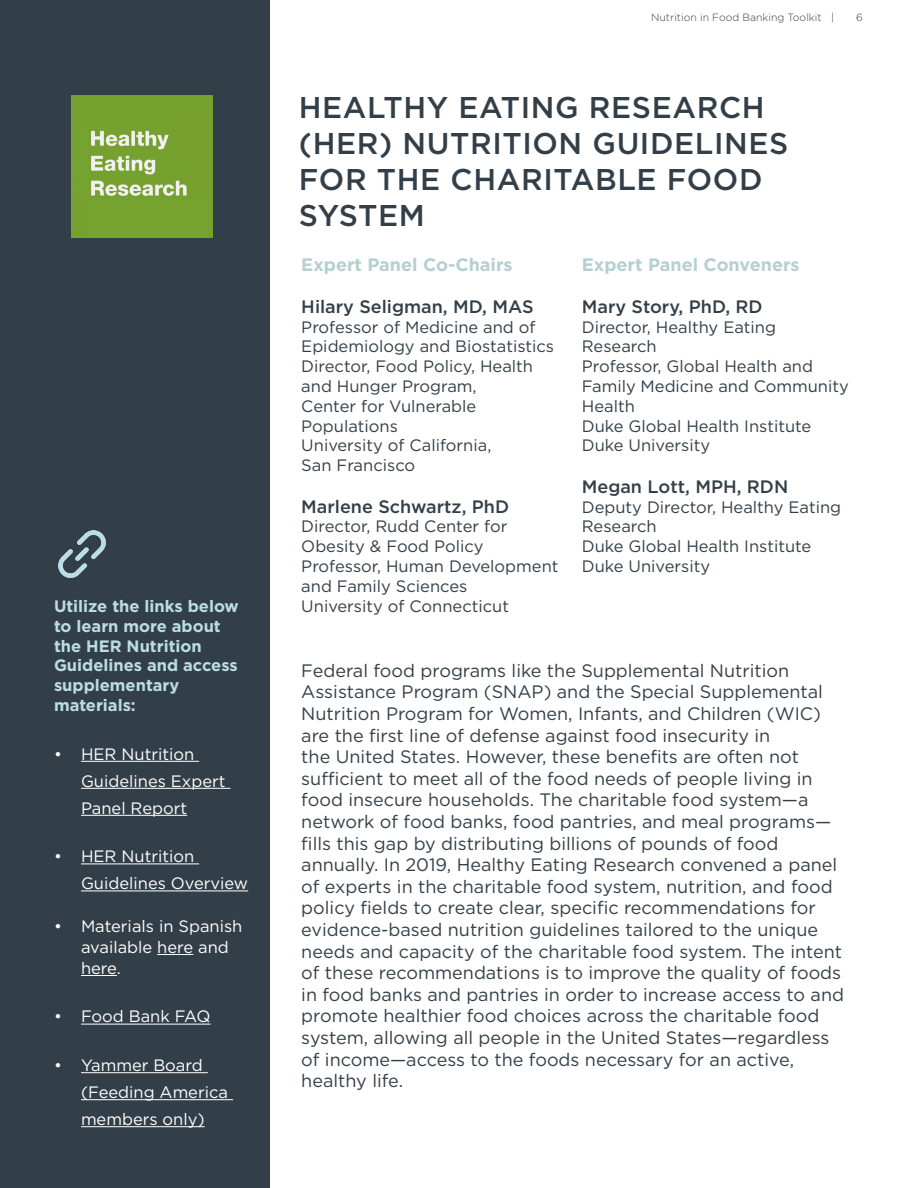
<style>
.page{position:relative;width:918px;height:1188px;background:#fff}
.page>*{position:absolute;margin:0;border:0;box-sizing:border-box;transform-origin:0 0}
.t1{font:500 30px/36px "Gotham";letter-spacing:.02em;color:#333f48}
.t2{font:18px/21.6px "Gotham";color:#333f48}
.t3{font:500 18px "Gotham";color:#333f48}
.t4{font:700 18px "Gotham";color:#b6cfd0}
.t5{font:16.5px/19.8px "Gotham";color:#333f48}
.t6{font:16.5px/27px "Gotham";color:#fff}
.t7{font:700 16.5px/19.8px "Gotham";color:#bbdde6}
.t8{font:300 10.5px "Gotham";color:#333f48}
</style>
<div class="page">
<div style="left:0;top:0;width:270px;height:1188px;background:#333f48"></div>
<img style="left:71px;top:95px;width:142px;height:143px">
<img style="left:59px;top:530px;width:47px;height:47px">
<hr style="left:81px;top:761px;width:118px;height:1px;background:#fff">
<hr style="left:81px;top:788px;width:149px;height:1px;background:#fff">
<hr style="left:81px;top:815px;width:106px;height:1px;background:#fff">
<hr style="left:81px;top:863px;width:118px;height:1px;background:#fff">
<hr style="left:81px;top:890px;width:167px;height:1px;background:#fff">
<hr style="left:157px;top:954px;width:36px;height:1px;background:#fff">
<hr style="left:81px;top:975px;width:36px;height:1px;background:#fff">
<hr style="left:81px;top:1024px;width:130px;height:1px;background:#fff">
<hr style="left:81px;top:1072px;width:127px;height:1px;background:#fff">
<hr style="left:81px;top:1099px;width:152px;height:1px;background:#fff">
<hr style="left:81px;top:1126px;width:124px;height:1px;background:#fff">
<p class="t7" style="left:54px;top:596px;width:186px">Utilize the links below to learn more about the HER Nutrition<br>Guidelines and access supplementary materials:</p>
<p class="t6" style="left:81px;top:740px;width:146px;text-indent:-27px">• HER Nutrition<br>Guidelines Expert<br>Panel Report</p>
<p class="t6" style="left:81px;top:843px;width:169px;text-indent:-27px">• HER Nutrition<br>Guidelines Overview</p>
<p class="t6" style="left:81px;top:915px;width:163px;line-height:21px;text-indent:-27px">• Materials in Spanish available here and here.</p>
<p class="t6" style="left:54px;top:1003px;width:158px">• Food Bank FAQ</p>
<p class="t6" style="left:81px;top:1051px;width:149px;text-indent:-27px">• Yammer Board (Feeding America members only)</p>
<p class="t8" style="left:651px;top:10px;width:184px">Nutrition in Food Banking Toolkit |</p>
<p class="t8" style="left:856px;top:10px;width:8px">6</p>
<p class="t1" style="left:299px;top:89px;width:491px">HEALTHY EATING RESEARCH (HER) NUTRITION GUIDELINES<br>FOR THE CHARITABLE FOOD<br>SYSTEM</p>
<p class="t4" style="left:301px;top:253px;width:213px">Expert Panel Co-Chairs</p>
<p class="t3" style="left:301px;top:295px;width:234px">Hilary Seligman, MD, MAS</p>
<p class="t5" style="left:301px;top:317px;width:254px">Professor of Medicine and of<br>Epidemiology and Biostatistics</p>
<p class="t5" style="left:301px;top:356px;width:233px">Director, Food Policy, Health and Hunger Program,</p>
<p class="t5" style="left:301px;top:396px;width:177px">Center for Vulnerable<br>Populations</p>
<p class="t5" style="left:301px;top:435px;width:192px">University of California,</p>
<p class="t5" style="left:301px;top:455px;width:115px">San Francisco</p>
<p class="t3" style="left:301px;top:494px;width:209px">Marlene Schwartz, PhD</p>
<p class="t5" style="left:301px;top:516px;width:208px">Director, Rudd Center for<br>Obesity &amp; Food Policy</p>
<p class="t5" style="left:301px;top:556px;width:259px">Professor, Human Development and Family Sciences</p>
<p class="t5" style="left:301px;top:596px;width:209px">University of Connecticut</p>
<p class="t4" style="left:582px;top:253px;width:219px">Expert Panel Conveners</p>
<p class="t3" style="left:582px;top:295px;width:182px">Mary Story, PhD, RD</p>
<p class="t5" style="left:582px;top:317px;width:196px">Director, Healthy Eating<br>Research</p>
<p class="t5" style="left:582px;top:356px;width:269px">Professor, Global Health and<br>Family Medicine and Community<br>Health</p>
<p class="t5" style="left:582px;top:416px;width:231px">Duke Global Health Institute</p>
<p class="t5" style="left:582px;top:435px;width:130px">Duke University</p>
<p class="t3" style="left:582px;top:475px;width:208px">Megan Lott, MPH, RDN</p>
<p class="t5" style="left:582px;top:497px;width:261px">Deputy Director, Healthy Eating<br>Research</p>
<p class="t5" style="left:582px;top:536px;width:231px">Duke Global Health Institute</p>
<p class="t5" style="left:582px;top:556px;width:130px">Duke University</p>
<p class="t2" style="left:301px;top:659px;width:544px">Federal food programs like the Supplemental Nutrition Assistance Program (SNAP) and the Special Supplemental Nutrition Program for Women, Infants, and Children (WIC) are the first line of defense against food insecurity in<br>the United States. However, these benefits are often not sufficient to meet all of the food needs of people living in food insecure households. The charitable food system—a network of food banks, food pantries, and meal programs— fills this gap by distributing billions of pounds of food annually. In 2019, Healthy Eating Research convened a panel of experts in the charitable food system, nutrition, and food policy fields to create clear, specific recommendations for evidence-based nutrition guidelines tailored to the unique needs and capacity of the charitable food system. The intent of these recommendations is to improve the quality of foods in food banks and pantries in order to increase access to and promote healthier food choices across the charitable food system, allowing all people in the United States—regardless of income—access to the foods necessary for an active, healthy life.</p>
</div>
